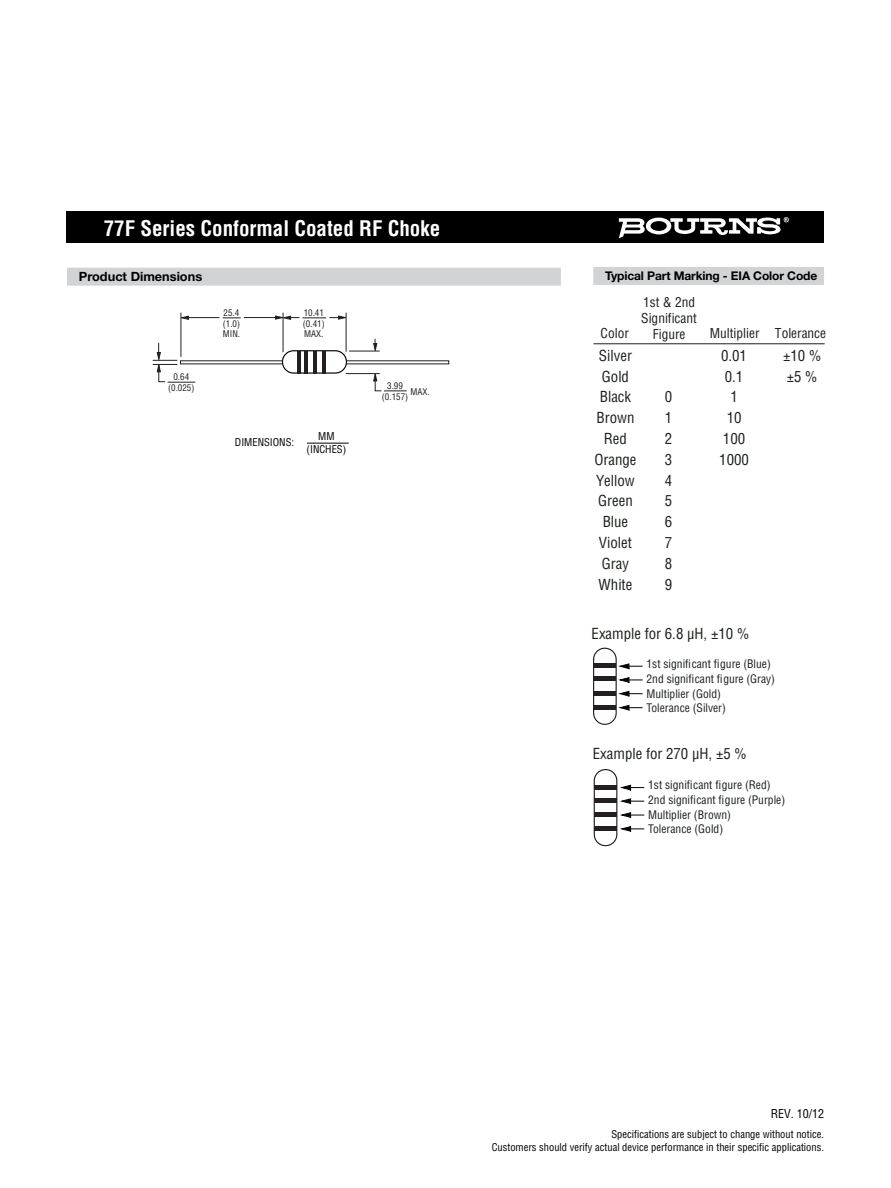
<style>
.page{position:relative;width:891px;height:1188px;background:#fff}
.page>*{position:absolute;margin:0;border:0;box-sizing:border-box;transform-origin:0 0}
.t1{font:700 condensed 21px "Helvetica";color:#fff}
.t2{font:condensed 14.85px/20.9px "Helvetica";color:#1b211b;text-align:center}
.t3{font:condensed 13.35px/16px "Helvetica";color:#1b211b;text-align:center}
.t4{font:700 12.75px "Helvetica Neue";color:#000}
.t5{font:700 12px "Helvetica Neue";letter-spacing:-.01em;color:#000}
.t6{font:condensed 12px "Helvetica";color:#000}
.t7{font:condensed 11.55px/14.9px "Helvetica";color:#1b211b}
.t8{font:condensed 10.5px/12.6px "Helvetica";color:#000;text-align:center}
.t9{font:condensed 9px/10.5px "Helvetica";color:#231f20;text-align:center}
</style>
<div class="page">
<hr style="left:307px;top:443px;width:42px;height:1px;background:#000">
<div style="left:67px;top:212px;width:757px;height:31px;background:#000"></div>
<svg style="left:619px;top:217px;width:170px;height:21px"></svg>
<div style="left:67px;top:268px;width:494px;height:18px;background:#d1d3d4"></div>
<div style="left:282px;top:350px;width:65px;height:24px;border:1px solid #010202;border-radius:11px"></div>
<svg style="left:153px;top:343px;width:42px;height:40px"></svg>
<hr style="left:346px;top:373px;width:34px;height:1px;background:#231f20">
<hr style="left:349px;top:351px;width:31px;height:1px;background:#231f20">
<svg style="left:373px;top:339px;width:4px;height:13px"></svg>
<svg style="left:373px;top:373px;width:34px;height:19px"></svg>
<hr style="left:346px;top:313px;width:1px;height:39px;background:#231f20">
<hr style="left:283px;top:313px;width:1px;height:39px;background:#231f20">
<svg style="left:180px;top:316px;width:9px;height:4px"></svg>
<hr style="left:187px;top:317px;width:32px;height:1px;background:#231f20">
<hr style="left:244px;top:317px;width:35px;height:1px;background:#231f20">
<hr style="left:181px;top:313px;width:1px;height:44px;background:#231f20">
<svg style="left:223px;top:317px;width:18px;height:1px"></svg>
<svg style="left:275px;top:316px;width:72px;height:4px"></svg>
<hr style="left:322px;top:351px;width:3px;height:22px;background:#231f20">
<hr style="left:313px;top:351px;width:3px;height:22px;background:#231f20">
<hr style="left:305px;top:351px;width:3px;height:22px;background:#231f20">
<hr style="left:297px;top:351px;width:3px;height:22px;background:#231f20">
<div style="left:593px;top:267px;width:231px;height:18px;background:#d1d3d4"></div>
<svg style="left:618px;top:663px;width:24px;height:6px"></svg>
<svg style="left:618px;top:691px;width:24px;height:6px"></svg>
<svg style="left:618px;top:677px;width:24px;height:6px"></svg>
<svg style="left:618px;top:705px;width:24px;height:6px"></svg>
<hr style="left:594px;top:343px;width:231px;height:1px;background:#1b211b">
<svg style="left:620px;top:784px;width:24px;height:7px"></svg>
<svg style="left:620px;top:812px;width:24px;height:6px"></svg>
<svg style="left:620px;top:798px;width:24px;height:6px"></svg>
<svg style="left:620px;top:826px;width:24px;height:6px"></svg>
<hr style="left:593px;top:664px;width:23px;height:4px;background:#231f20">
<hr style="left:593px;top:677px;width:23px;height:4px;background:#231f20">
<hr style="left:593px;top:691px;width:23px;height:4px;background:#231f20">
<hr style="left:593px;top:705px;width:23px;height:4px;background:#231f20">
<div style="left:593px;top:648px;width:24px;height:77px;border:1px solid #231f20;border-radius:11px"></div>
<hr style="left:594px;top:785px;width:23px;height:4px;background:#231f20">
<hr style="left:594px;top:798px;width:23px;height:4px;background:#231f20">
<hr style="left:594px;top:812px;width:23px;height:4px;background:#231f20">
<hr style="left:594px;top:826px;width:23px;height:4px;background:#231f20">
<div style="left:594px;top:769px;width:23px;height:77px;border:1px solid #231f20;border-radius:11px"></div>
<h1 class="t1" style="left:104px;top:220px;width:338px">77F Series Conformal Coated RF Choke</h1>
<p class="t4" style="left:79px;top:272px;width:125px">Product Dimensions</p>
<p class="t9" style="left:223px;top:308px;width:19px;text-align:justify">25.4 (1.0)<br>MIN.</p>
<p class="t9" style="left:303px;top:308px;width:23px;text-align:justify">10.41 (0.41)<br>MAX.</p>
<p class="t9" style="left:168px;top:372px;width:28px;line-height:11.2px">0.64 (0.025)</p>
<p class="t9" style="left:382px;top:381px;width:28px;line-height:11.2px">3.99 (0.157)</p>
<p class="t9" style="left:411px;top:387px;width:21px">MAX.</p>
<p class="t8" style="left:235px;top:437px;width:61px">DIMENSIONS:</p>
<p class="t8" style="left:307px;top:431px;width:41px">MM (INCHES)</p>
<p class="t5" style="left:605px;top:272px;width:214px">Typical Part Marking - EIA Color Code</p>
<p class="t3" style="left:601px;top:327px;width:30px">Color</p>
<p class="t3" style="left:641px;top:295px;width:57px">1st &amp; 2nd<br>Significant<br>Figure</p>
<p class="t2" style="left:594px;top:346px;width:44px">Silver<br>Gold<br>Black<br>Brown<br>Red<br>Orange<br>Yellow<br>Green<br>Blue<br>Violet<br>Gray<br>White</p>
<p class="t2" style="left:665px;top:388px;width:9px;text-align:justify">0<br>1<br>2<br>3<br>4<br>5<br>6<br>7<br>8<br>9</p>
<p class="t3" style="left:710px;top:327px;width:118px">Multiplier Tolerance</p>
<p class="t2" style="left:719px;top:346px;width:31px">0.01<br>0.1<br>1<br>10<br>100<br>1000</p>
<p class="t2" style="left:783px;top:346px;width:40px;text-align:left">±10 % ±5 %</p>
<p class="t2" style="left:592px;top:624px;width:159px">Example for 6.8 µH, ±10 %</p>
<p class="t7" style="left:647px;top:657px;width:130px;line-height:15.6px">1st significant figure (Blue)<br>2nd significant figure (Gray)</p>
<p class="t7" style="left:647px;top:687px;width:81px;line-height:14.4px">Multiplier (Gold)<br>Tolerance (Silver)</p>
<p class="t2" style="left:593px;top:744px;width:156px">Example for 270 µH, ±5 %</p>
<p class="t7" style="left:648px;top:778px;width:138px">1st significant figure (Red)<br>2nd significant figure (Purple)<br>Multiplier (Brown)<br>Tolerance (Gold)</p>
<p class="t6" style="left:771px;top:1109px;width:55px">REV. 10/12</p>
<p class="t8" style="left:492px;top:1129px;width:334px;text-align:right">Specifications are subject to change without notice.<br>Customers should verify actual device performance in their specific applications.</p>
</div>
